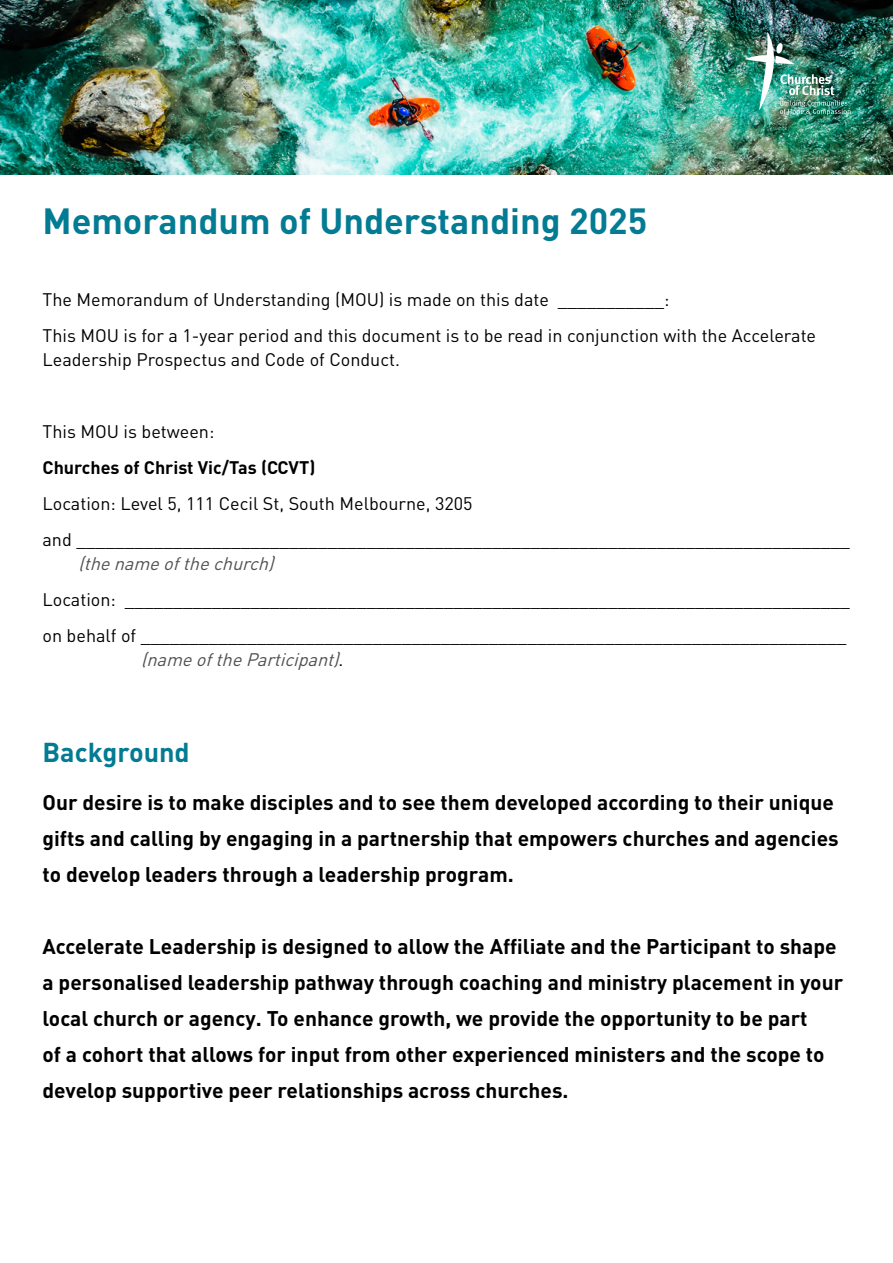
<style>
.page{position:relative;width:893px;height:1263px;background:#fff}
.page>*{position:absolute;margin:0;border:0;box-sizing:border-box;transform-origin:0 0}
.Heading_1{font:700 36px "DIN Pro";color:#037b93}
.Heading_2{font:700 27px "DIN Pro";color:#037b93}
.Form__1up{font:700 21px/36px "DIN Pro";color:#000}
.t1{font:18px/24px "DIN Pro";color:#000}
.t2{font:700 18px "DIN Pro";color:#000}
.s1{font-style:italic;color:#505050}
</style>
<div class="page">
<img style="left:0;top:0;width:893px;height:174px">
<img style="left:745px;top:32px;width:105px;height:83px">
<p class="Heading_1" style="left:43px;top:197px;width:606px">Memorandum of Understanding 2025</p>
<p class="t1" style="left:43px;top:287px;width:628px">The Memorandum of Understanding (MOU) is made on this date ___________:</p>
<p class="t1" style="left:43px;top:323px;width:775px">This MOU is for a 1-year period and this document is to be read in conjunction with the Accelerate<br>Leadership Prospectus and Code of Conduct.</p>
<p class="t1" style="left:43px;top:419px;width:173px">This MOU is between:</p>
<p class="t2" style="left:43px;top:455px;width:274px">Churches of Christ Vic/Tas (CCVT)</p>
<p class="t1" style="left:43px;top:491px;width:432px">Location: Level 5, 111 Cecil St, South Melbourne, 3205</p>
<p class="t1" style="left:78px;top:527px;width:773px;text-indent:-36px">and ________________________________________________________________________________ <span class="s1">(thenameofthechurch)</span></p>
<p class="t1" style="left:43px;top:587px;width:809px">Location: ___________________________________________________________________________</p>
<p class="t1" style="left:141px;top:623px;width:707px;text-indent:-99px">on behalf of _________________________________________________________________________ <span class="s1">(nameoftheParticipant)</span>.</p>
<p class="Heading_2" style="left:43px;top:734px;width:149px">Background</p>
<p class="Form__1up" style="left:43px;top:784px;width:798px">Our desire is to make disciples and to see them developed according to their unique gifts and calling by engaging in a partnership that empowers churches and agencies to develop leaders through a leadership program.</p>
<p class="Form__1up" style="left:43px;top:928px;width:802px">Accelerate Leadership is designed to allow the Affiliate and the Participant to shape a personalised leadership pathway through coaching and ministry placement in your local church or agency. To enhance growth, we provide the opportunity to be part<br>of a cohort that allows for input from other experienced ministers and the scope to develop supportive peer relationships across churches.</p>
</div>
